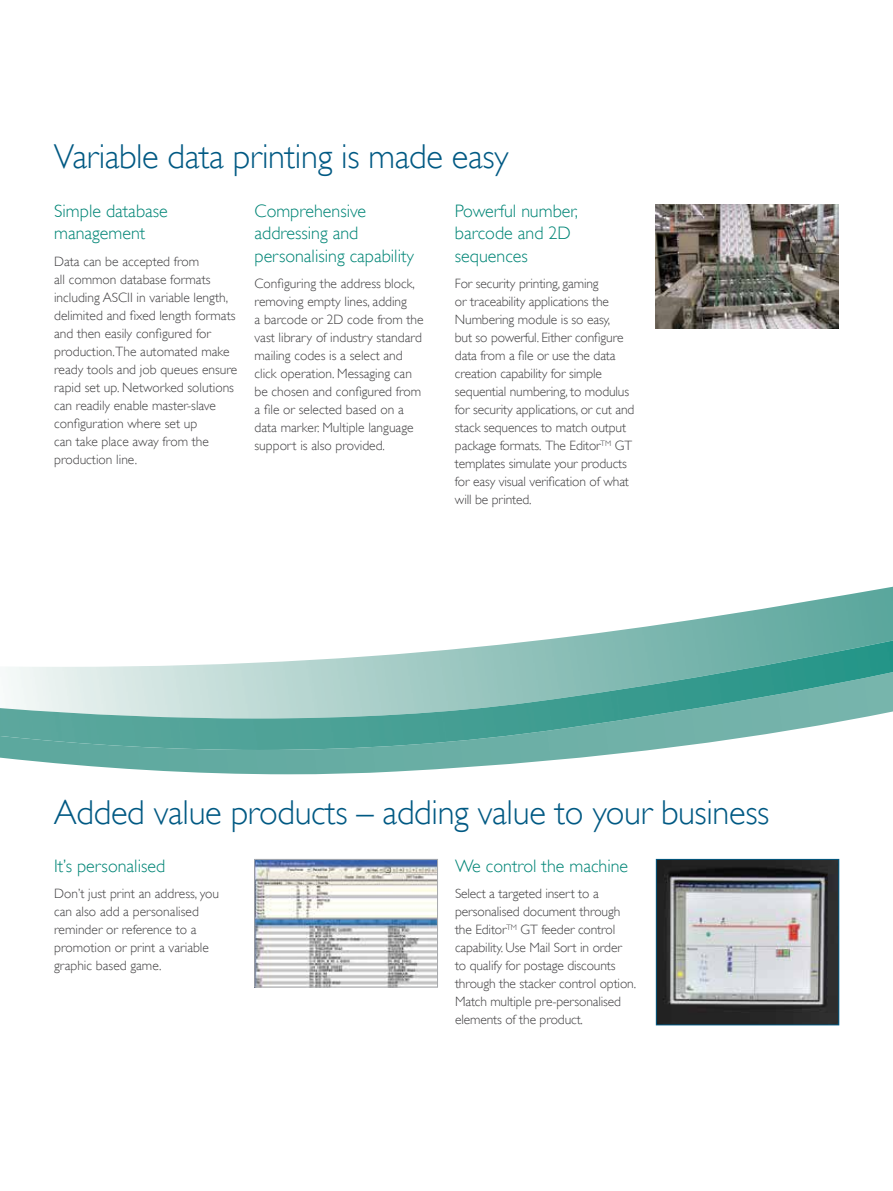
<style>
.page{position:relative;width:893px;height:1191px;background:#fff}
.page>*{position:absolute;margin:0;border:0;box-sizing:border-box;transform-origin:0 0}
.t1{font:300 34.5px "Gill Sans";letter-spacing:-.01em;color:#005983}
.t2{font:300 18px/22.5px "Gill Sans";color:#008576}
.t3{font:300 13.5px/18px "Gill Sans";color:#414042}
</style>
<div class="page">
<img style="left:542px;top:587px;width:351px;height:53px">
<svg style="left:0;top:750px;width:649px;height:24px"></svg>
<img style="left:0;top:640px;width:893px;height:110px">
<img style="left:655px;top:204px;width:184px;height:124px">
<img style="left:256px;top:861px;width:180px;height:124px">
<div style="left:254px;top:859px;width:184px;height:128px;border:1px solid #a7a9ac"></div>
<img style="left:658px;top:861px;width:179px;height:162px">
<div style="left:656px;top:859px;width:183px;height:166px;border:1px solid #005983"></div>
<h1 class="t1" style="left:54px;top:137px;width:456px">Variable data printing is made easy</h1>
<h2 class="t2" style="left:54px;top:199px;width:115px">Simple database management</h2>
<p class="t3" style="left:54px;top:252px;width:185px">Data can be accepted from<br>all common database formats including ASCII in variable length, delimited and fixed length formats and then easily configured for production.The automated make ready tools and job queues ensure rapid set up. Networked solutions can readily enable master-slave configuration where set up<br>can take place away from the production line.</p>
<h2 class="t2" style="left:254px;top:199px;width:161px">Comprehensive addressing and personalising capability</h2>
<p class="t3" style="left:254px;top:275px;width:171px">Configuring the address block, removing empty lines, adding<br>a barcode or 2D code from the vast library of industry standard mailing codes is a select and click operation. Messaging can be chosen and configured from a file or selected based on a data marker. Multiple language support is also provided.</p>
<h2 class="t2" style="left:455px;top:199px;width:125px">Powerful number, barcode and 2D sequences</h2>
<p class="t3" style="left:455px;top:275px;width:181px">For security printing, gaming<br>or traceability applications the<br>Numbering module is so easy,<br>but so powerful. Either configure data from a file or use the data creation capability for simple sequential numbering, to modulus for security applications, or cut and stack sequences to match output package formats. The Editor<sup>TM</sup> GT templates simulate your products for easy visual verification of what will be printed.</p>
<h1 class="t1" style="left:54px;top:792px;width:717px">Added value products – adding value to your business</h1>
<h2 class="t2" style="left:54px;top:854px;width:113px">It’s personalised</h2>
<p class="t3" style="left:54px;top:884px;width:167px">Don’t just print an address, you can also add a personalised reminder or reference to a promotion or print a variable graphic based game.</p>
<h2 class="t2" style="left:455px;top:854px;width:175px">We control the machine</h2>
<p class="t3" style="left:455px;top:884px;width:183px">Select a targeted insert to a personalised document through the Editor<sup>TM</sup> GT feeder control capability. Use Mail Sort in order to qualify for postage discounts through the stacker control option.<br>Match multiple pre-personalised elements of the product.</p>
</div>
